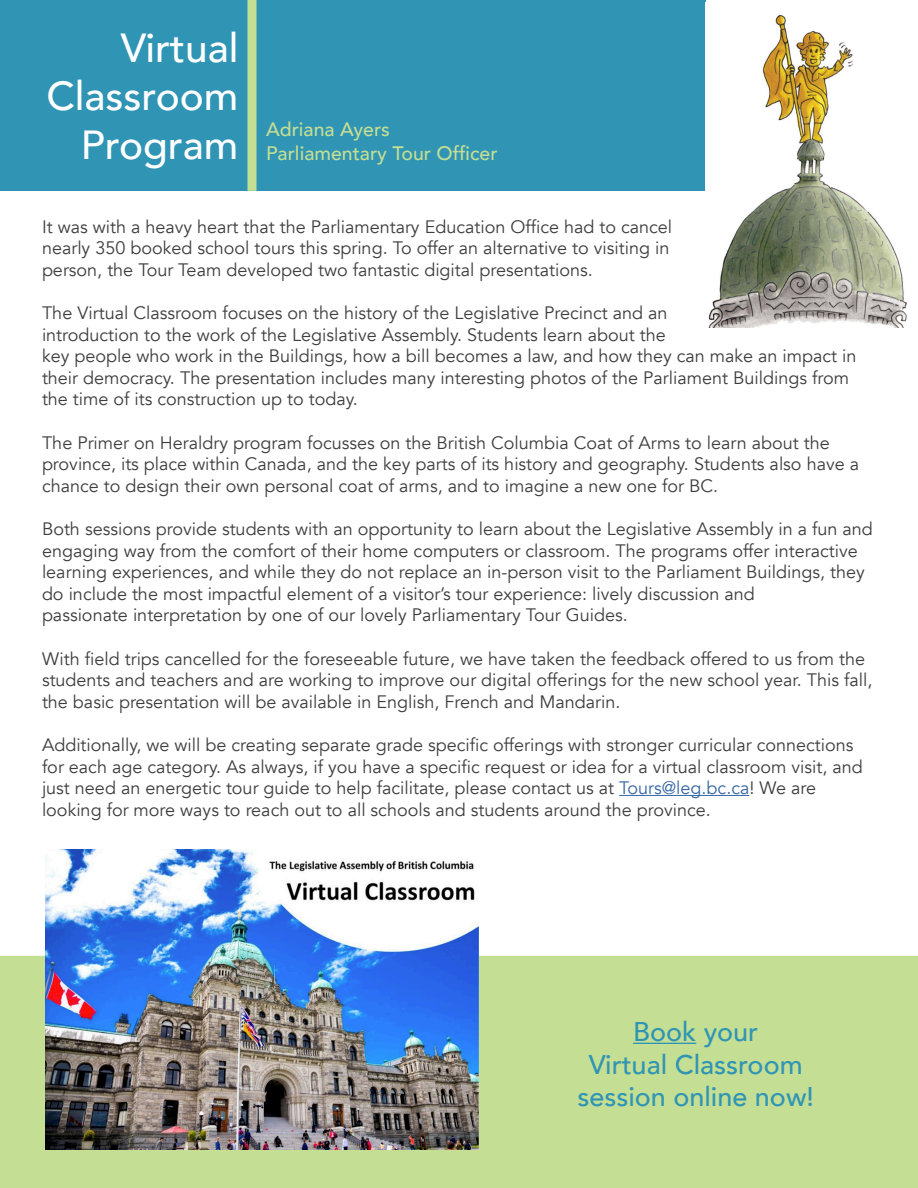
<style>
.page{position:relative;width:918px;height:1188px;background:#fff}
.page>*{position:absolute;margin:0;border:0;box-sizing:border-box;transform-origin:0 0}
.t1{font:500 40.5px "Avenir";color:#fff}
.t2{font:500 27px "Avenir";color:#3095b4}
.t3{font:500 19.5px "Avenir";color:#c4de94}
.t4{font:18px/21.6px "Avenir";color:#3e3e3f}
.s1{color:#3667a4}
</style>
<div class="page">
<div style="left:0;top:956px;width:918px;height:232px;background:#c4de94"></div>
<div style="left:0;top:0;width:706px;height:191px;background:#3095b4"></div>
<hr style="left:619px;top:795px;width:130px;height:1px;background:#3667a4">
<div style="left:248px;top:0;width:8px;height:191px;background:#c4de94"></div>
<img style="left:708px;top:15px;width:199px;height:313px">
<hr style="left:633px;top:1043px;width:63px;height:1px;background:#3095b4">
<img style="left:45px;top:849px;width:434px;height:301px">
<p class="t1" style="left:121px;top:13px;width:119px">Virtual</p>
<p class="t1" style="left:46px;top:61px;width:194px">Classroom</p>
<p class="t1" style="left:81px;top:110px;width:159px">Program</p>
<p class="t3" style="left:266px;top:113px;width:125px">Adriana Ayers</p>
<p class="t3" style="left:266px;top:136px;width:233px">Parliamentary Tour Officer</p>
<p class="t4" style="left:42px;top:216px;width:632px">It was with a heavy heart that the Parliamentary Education Office had to cancel</p>
<p class="t4" style="left:42px;top:237px;width:629px">nearly 350 booked school tours this spring. To offer an alternative to visiting in</p>
<p class="t4" style="left:42px;top:259px;width:552px">person, the Tour Team developed two fantastic digital presentations.</p>
<p class="t4" style="left:42px;top:302px;width:627px">The Virtual Classroom focuses on the history of the Legislative Precinct and an</p>
<p class="t4" style="left:42px;top:324px;width:625px">introduction to the work of the Legislative Assembly. Students learn about the</p>
<p class="t4" style="left:42px;top:345px;width:816px">key people who work in the Buildings, how a bill becomes a law, and how they can make an impact in their democracy. The presentation includes many interesting photos of the Parliament Buildings from the time of its construction up to today.</p>
<p class="t4" style="left:42px;top:432px;width:819px">The Primer on Heraldry program focusses on the British Columbia Coat of Arms to learn about the province, its place within Canada, and the key parts of its history and geography. Students also have a chance to design their own personal coat of arms, and to imagine a new one for BC.</p>
<p class="t4" style="left:42px;top:518px;width:832px">Both sessions provide students with an opportunity to learn about the Legislative Assembly in a fun and engaging way from the comfort of their home computers or classroom. The programs offer interactive learning experiences, and while they do not replace an in-person visit to the Parliament Buildings, they do include the most impactful element of a visitor’s tour experience: lively discussion and</p>
<p class="t4" style="left:42px;top:605px;width:587px">passionate interpretation by one of our lovely Parliamentary Tour Guides.</p>
<p class="t4" style="left:42px;top:648px;width:832px">With field trips cancelled for the foreseeable future, we have taken the feedback offered to us from the students and teachers and are working to improve our digital offerings for the new school year. This fall, the basic presentation will be available in English, French and Mandarin.</p>
<p class="t4" style="left:42px;top:734px;width:822px">Additionally, we will be creating separate grade specific offerings with stronger curricular connections for each age category. As always, if you have a specific request or idea for a virtual classroom visit, and just need an energetic tour guide to help facilitate, please contact us at <span class="s1">Tours@leg.bc.ca</span>! We are</p>
<p class="t4" style="left:42px;top:799px;width:670px">looking for more ways to reach out to all schools and students around the province.</p>
<p class="t2" style="left:633px;top:1009px;width:127px">Book your</p>
<p class="t2" style="left:589px;top:1041px;width:216px">Virtual Classroom</p>
<p class="t2" style="left:577px;top:1073px;width:238px">session online now!</p>
</div>
